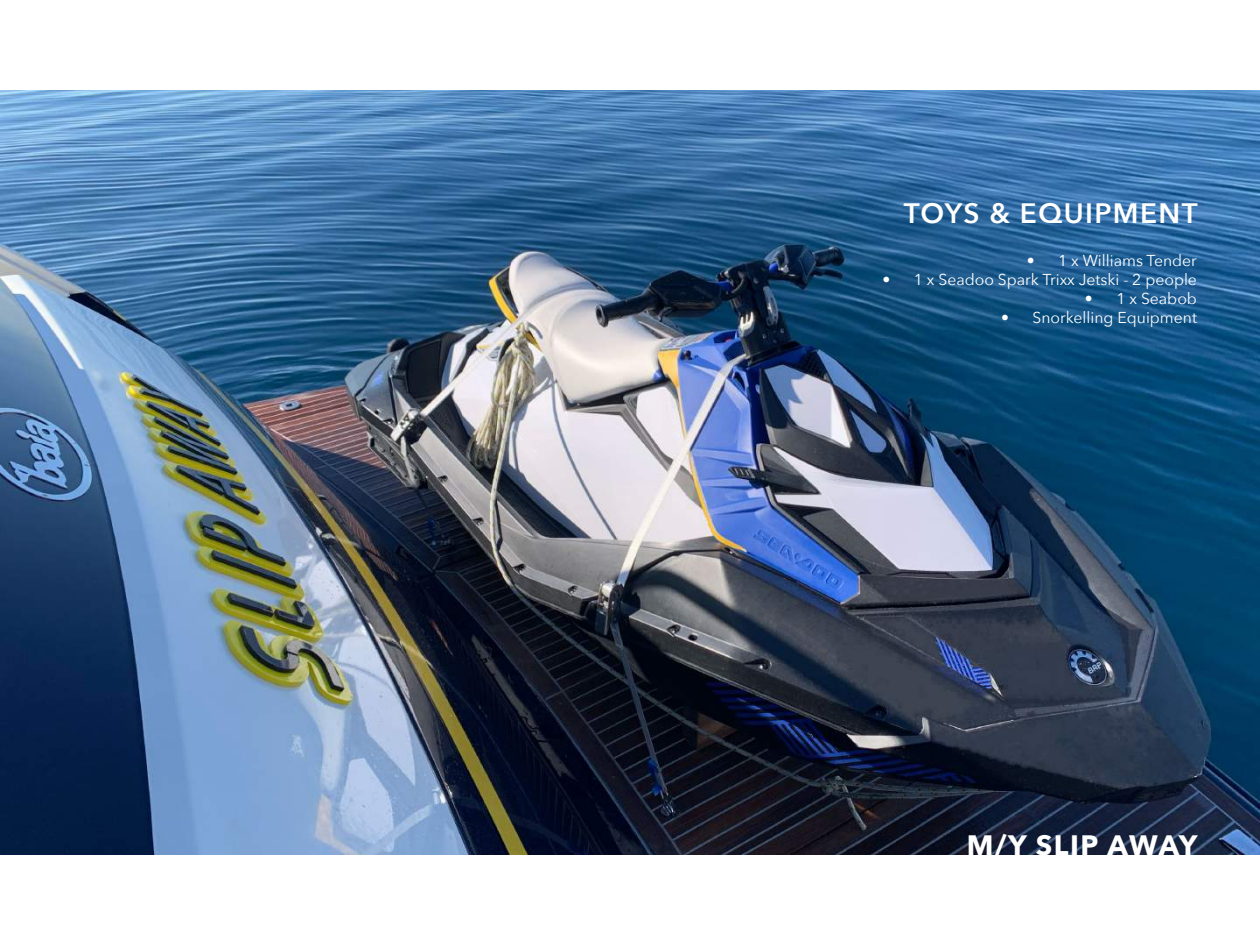
<style>
.page{position:relative;width:1260px;height:945px;background:#fff}
.page>*{position:absolute;margin:0;border:0;box-sizing:border-box;transform-origin:0 0}
.t1{font:600 28px "Avenir Next";letter-spacing:.05em;color:#fff}
.t2{font:700 28px "Avenir Next";letter-spacing:.045em;color:#fff}
.t3{font:15.75px "Avenir Next";color:#fff}
</style>
<div class="page">
<img style="left:0;top:90px;width:1260px;height:765px">
<h1 class="t1" style="left:904px;top:190px;width:295px">TOYS &amp; EQUIPMENT</h1>
<p class="t3" style="left:1027px;top:247px;width:172px">• 1 x Williams Tender</p>
<p class="t3" style="left:882px;top:266px;width:316px">• 1 x Seadoo Spark Trixx Jetski - 2 people</p>
<p class="t3" style="left:1085px;top:285px;width:114px">• 1 x Seabob</p>
<p class="t3" style="left:1001px;top:304px;width:197px">• Snorkelling Equipment</p>
<h1 class="t2" style="left:967px;top:821px;width:232px">M/Y SLIP AWAY</h1>
</div>
